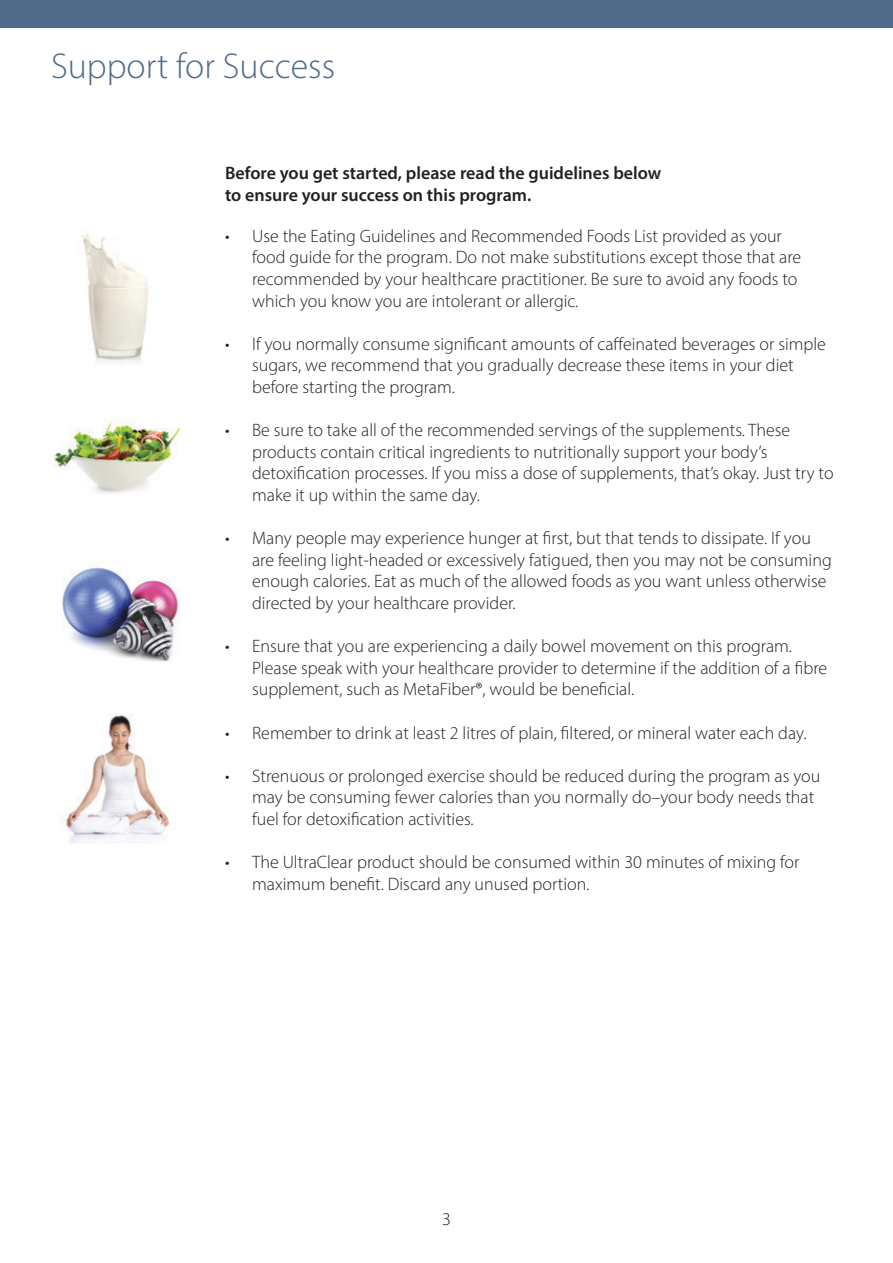
<style>
.page{position:relative;width:893px;height:1263px;background:#fff}
.page>*{position:absolute;margin:0;border:0;box-sizing:border-box;transform-origin:0 0}
.t1{font:300 36px "Myriad Pro";color:#4f6b89}
.t2{font:300 18px/21.6px "Myriad Pro";color:#231f20}
.t3{font:600 18px "Myriad Pro";color:#231f20}
</style>
<div class="page">
<img style="left:62px;top:567px;width:117px;height:95px">
<img style="left:54px;top:421px;width:128px;height:73px">
<img style="left:65px;top:715px;width:108px;height:129px">
<img style="left:81px;top:231px;width:68px;height:132px">
<div style="left:0;top:0;width:893px;height:27px;background:#4f6b89"></div>
<p class="t1" style="left:51px;top:44px;width:286px">Support for Success</p>
<p class="t3" style="left:225px;top:162px;width:438px">Before you get started, please read the guidelines below</p>
<p class="t3" style="left:225px;top:183px;width:308px">to ensure your success on this program.</p>
<p class="t2" style="left:252px;top:225px;width:551px;text-indent:-27px">• Use the Eating Guidelines and Recommended Foods List provided as your food guide for the program. Do not make substitutions except those that are recommended by your healthcare practitioner. Be sure to avoid any foods to which you know you are intolerant or allergic.</p>
<p class="t2" style="left:252px;top:333px;width:575px;text-indent:-27px">• If you normally consume significant amounts of caffeinated beverages or simple sugars, we recommend that you gradually decrease these items in your diet before starting the program.</p>
<p class="t2" style="left:252px;top:419px;width:583px;text-indent:-27px">• Be sure to take all of the recommended servings of the supplements. These products contain critical ingredients to nutritionally support your body’s detoxification processes. If you miss a dose of supplements, that’s okay. Just try to make it up within the same day.</p>
<p class="t2" style="left:252px;top:527px;width:581px;text-indent:-27px">• Many people may experience hunger at first, but that tends to dissipate. If you are feeling light-headed or excessively fatigued, then you may not be consuming enough calories. Eat as much of the allowed foods as you want unless otherwise directed by your healthcare provider.</p>
<p class="t2" style="left:252px;top:635px;width:577px;text-indent:-27px">• Ensure that you are experiencing a daily bowel movement on this program.<br>Please speak with your healthcare provider to determine if the addition of a fibre supplement, such as MetaFiber®, would be beneficial.</p>
<p class="t2" style="left:225px;top:722px;width:583px">• Remember to drink at least 2 litres of plain, filtered, or mineral water each day.</p>
<p class="t2" style="left:252px;top:765px;width:570px;text-indent:-27px">• Strenuous or prolonged exercise should be reduced during the program as you may be consuming fewer calories than you normally do–your body needs that fuel for detoxification activities.</p>
<p class="t2" style="left:252px;top:851px;width:549px;text-indent:-27px">• The UltraClear product should be consumed within 30 minutes of mixing for maximum benefit. Discard any unused portion.</p>
<p class="t2" style="left:442px;top:1208px;width:10px">3</p>
</div>
